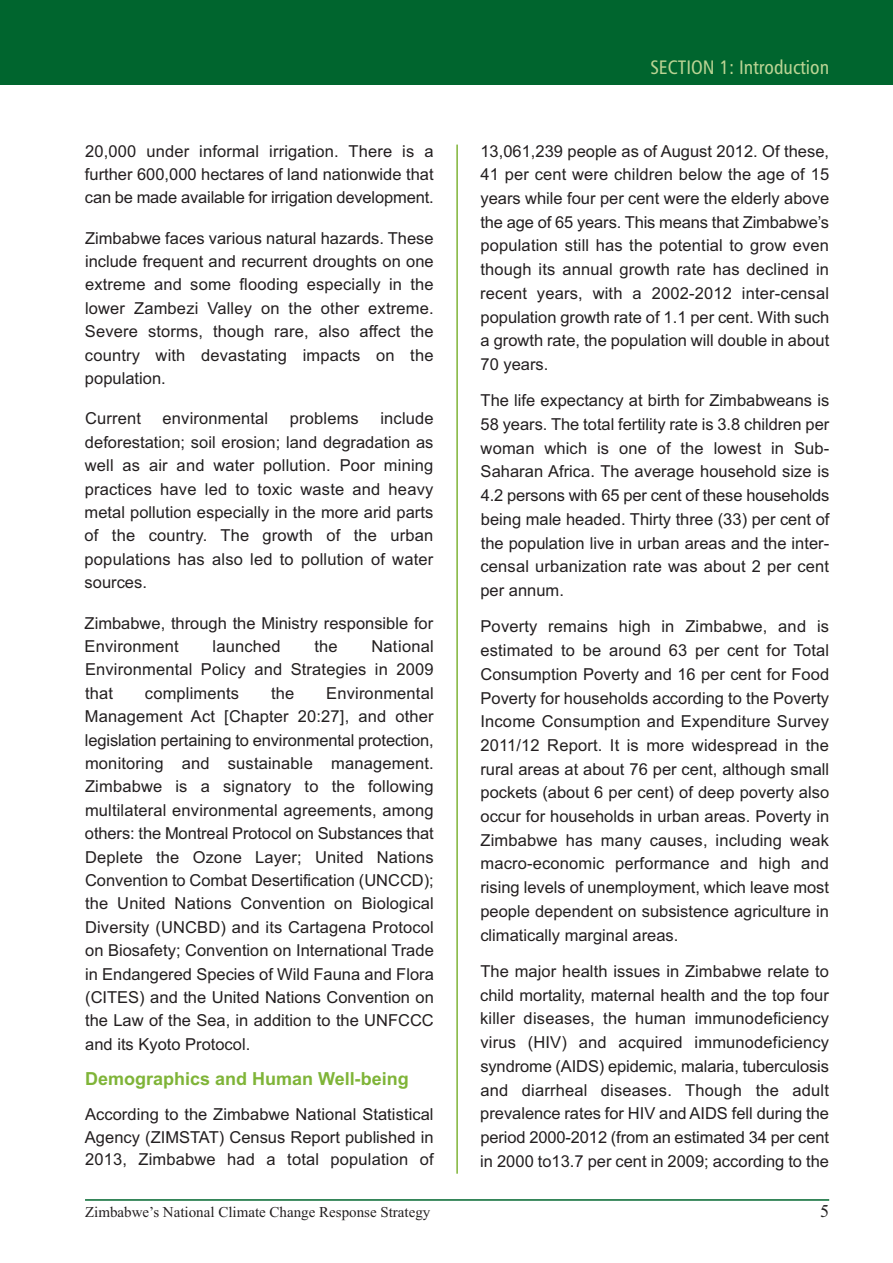
<style>
.page{position:relative;width:893px;height:1263px;background:#fff}
.page>*{position:absolute;margin:0;border:0;box-sizing:border-box;transform-origin:0 0}
.t1{font:19.5px "Humanist 777 BT Roman Condensed B";color:#bbd494}
.t2{font:700 18px "Arial";color:#7fb438}
.t3{font:18px "Times New Roman";color:#231f20}
.t4{font:16.5px/23.7px "Arial";color:#231f20;text-align:justify}
.t5{font:15px "Times New Roman";color:#231f20}
</style>
<div class="page">
<div style="left:0;top:0;width:893px;height:85px;background:#00652e"></div>
<hr style="left:85px;top:1199px;width:744px;height:2px;background:#00652e">
<hr style="left:456px;top:145px;width:2px;height:1029px;background:#7fb438">
<p class="t4" style="left:85px;top:139px;width:350px;line-height:23.2px">20,000 under informal irrigation. There is a further 600,000 hectares of land nationwide that can be made available for irrigation development.</p>
<p class="t4" style="left:85px;top:226px;width:350px">Zimbabwe faces various natural hazards. These include frequent and recurrent droughts on one extreme and some flooding especially in the lower Zambezi Valley on the other extreme.<br>Severe storms, though rare, also affect the country with devastating impacts on the population.</p>
<p class="t4" style="left:85px;top:407px;width:58px">Current</p>
<p class="t4" style="left:163px;top:407px;width:107px">environmental</p>
<p class="t4" style="left:290px;top:407px;width:71px">problems</p>
<p class="t4" style="left:85px;top:407px;width:351px;text-indent:296px">include deforestation; soil erosion; land degradation as well as air and water pollution. Poor mining practices have led to toxic waste and heavy metal pollution especially in the more arid parts of the country. The growth of the urban populations has also led to pollution of water sources.</p>
<p class="t4" style="left:85px;top:611px;width:350px">Zimbabwe, through the Ministry responsible for<br>Environment</p>
<p class="t4" style="left:85px;top:635px;width:350px;text-indent:287px">National Environmental Policy and Strategies in 2009 that</p>
<p class="t4" style="left:213px;top:634px;width:70px">launched</p>
<p class="t4" style="left:314px;top:634px;width:25px">the</p>
<p class="t4" style="left:85px;top:681px;width:350px;text-indent:241px">Environmental Management Act [Chapter 20:27], and other legislation pertaining to environmental protection, monitoring and sustainable management.<br>Zimbabwe is a signatory to the following multilateral environmental agreements, among others: the Montreal Protocol on Substances that Deplete the Ozone Layer; United Nations Convention to Combat Desertification (UNCCD); the United Nations Convention on Biological Diversity (UNCBD) and its Cartagena Protocol on Biosafety; Convention on International Trade in Endangered Species of Wild Fauna and Flora (CITES) and the United Nations Convention on the Law of the Sea, in addition to the UNFCCC and its Kyoto Protocol.</p>
<p class="t2" style="left:85px;top:1068px;width:325px">Demographics and Human Well-being</p>
<p class="t4" style="left:85px;top:1103px;width:350px;line-height:22.5px">According to the Zimbabwe National Statistical Agency (ZIMSTAT) Census Report published in 2013, Zimbabwe had a total population of</p>
<p class="t4" style="left:145px;top:681px;width:96px">compliments</p>
<p class="t4" style="left:271px;top:681px;width:25px">the</p>
<p class="t1" style="left:650px;top:56px;width:180px">SECTION 1: Introduction</p>
<p class="t4" style="left:480px;top:139px;width:350px">13,061,239 people as of August 2012. Of these, 41 per cent were children below the age of 15 years while four per cent were the elderly above the age of 65 years. This means that Zimbabwe’s population still has the potential to grow even though its annual growth rate has declined in recent years, with a 2002-2012 inter-censal population growth rate of 1.1 per cent. With such a growth rate, the population will double in about 70 years.</p>
<p class="t4" style="left:480px;top:389px;width:351px">The life expectancy at birth for Zimbabweans is 58 years. The total fertility rate is 3.8 children per woman which is one of the lowest in Sub-Saharan Africa. The average household size is 4.2 persons with 65 per cent of these households being male headed. Thirty three (33) per cent of the population live in urban areas and the inter&shy;censal urbanization rate was about 2 per cent per annum.</p>
<p class="t4" style="left:480px;top:615px;width:350px">Poverty remains high in Zimbabwe, and is estimated to be around 63 per cent for Total Consumption Poverty and 16 per cent for Food Poverty for households according to the Poverty Income Consumption and Expenditure Survey 2011/12 Report. It is more widespread in the rural areas at about 76 per cent, although small pockets (about 6 per cent) of deep poverty also occur for households in urban areas. Poverty in Zimbabwe has many causes, including weak macro-economic performance and high and rising levels of unemployment, which leave most people dependent on subsistence agriculture in climatically marginal areas.</p>
<p class="t4" style="left:480px;top:959px;width:350px">The major health issues in Zimbabwe relate to child mortality, maternal health and the top four killer diseases, the human immunodeficiency virus (HIV) and acquired immunodeficiency syndrome (AIDS) epidemic, malaria, tuberculosis and diarrheal diseases. Though the adult prevalence rates for HIV and AIDS fell during the period 2000-2012 (from an estimated 34 per cent in 2000 to13.7 per cent in 2009; according to the</p>
<p class="t5" style="left:85px;top:1203px;width:347px">Zimbabwe’s National Climate Change Response Strategy</p>
<p class="t3" style="left:820px;top:1200px;width:10px">5</p>
</div>
